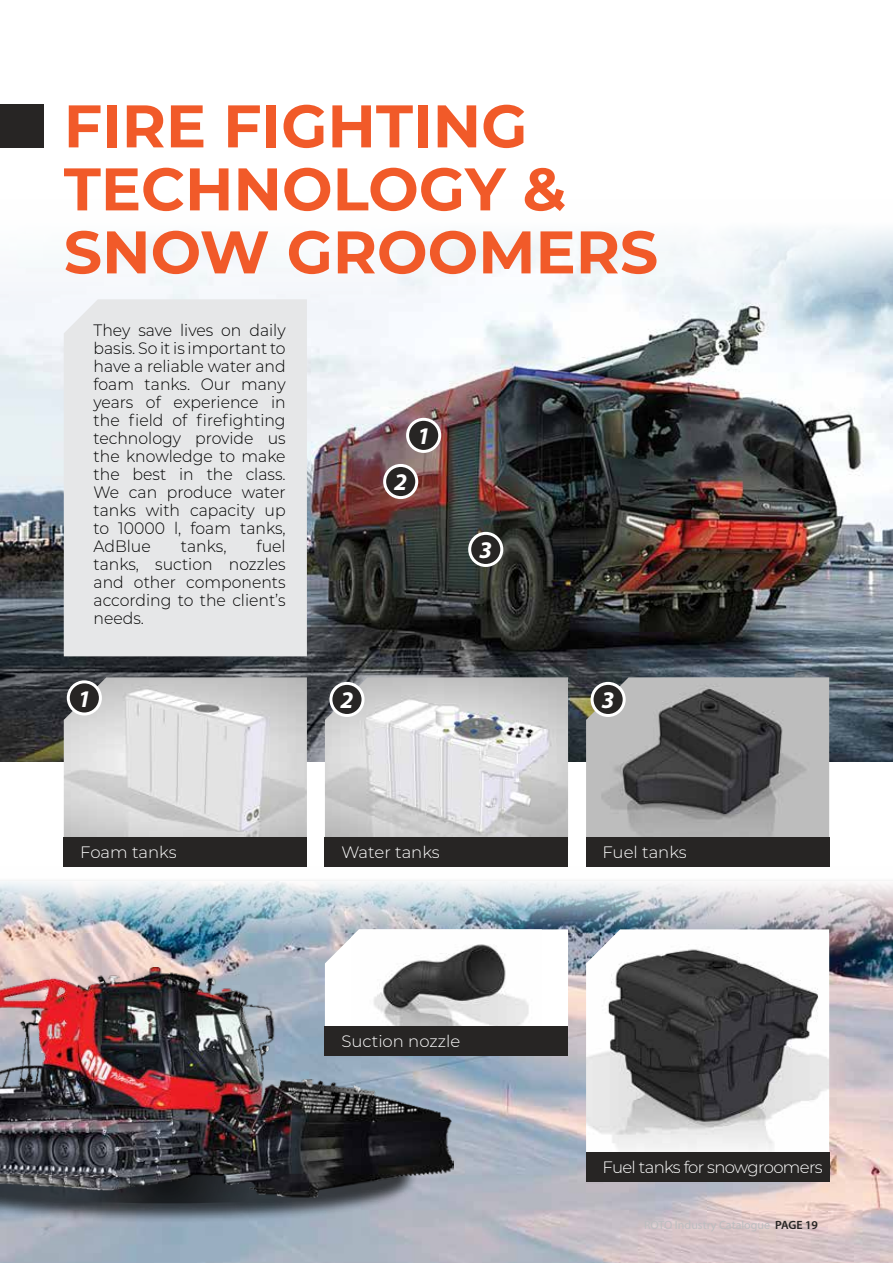
<style>
.page{position:relative;width:893px;height:1263px;background:#fff}
.page>*{position:absolute;margin:0;border:0;box-sizing:border-box;transform-origin:0 0}
.t1{font:700 60px/63px "Montserrat";color:#f15a29}
.t2{font:italic 700 24px "Myriad Pro";color:#fff}
.t3{font:300 16.5px/18px "Montserrat";color:#000;text-align:justify;scale:.95 1}
.t4{font:300 16.5px "Montserrat";letter-spacing:-.015em;color:#fff}
.t5{font:300 16.5px "Montserrat";letter-spacing:-.04em;color:#fff}
.t6{font:12px "Myriad Pro";color:#bcbec0}
.s1{font-weight:600;color:#272524}
</style>
<div class="page">
<img style="left:0;top:229px;width:893px;height:532px">
<img style="left:0;top:882px;width:893px;height:381px">
<img style="left:586px;top:929px;width:243px;height:223px">
<img style="left:586px;top:677px;width:243px;height:160px">
<div style="left:64px;top:299px;width:243px;height:357px;background:#e6e7e8"></div>
<img style="left:325px;top:677px;width:243px;height:160px">
<img style="left:64px;top:677px;width:243px;height:160px">
<svg style="left:325px;top:929px;width:243px;height:97px"></svg>
<img style="left:351px;top:929px;width:191px;height:97px">
<div style="left:64px;top:837px;width:243px;height:29px;background:#272524"></div>
<div style="left:325px;top:837px;width:243px;height:29px;background:#272524"></div>
<div style="left:586px;top:837px;width:243px;height:29px;background:#272524"></div>
<div style="left:325px;top:1026px;width:243px;height:29px;background:#272524"></div>
<div style="left:586px;top:1152px;width:243px;height:29px;background:#272524"></div>
<div style="left:0;top:1126px;width:418px;height:97px;background:#000;opacity:.75"></div>
<img style="left:0;top:967px;width:453px;height:237px">
<div style="left:408px;top:419px;width:32px;height:32px;background:#272524;border-radius:50%"></div>
<div style="left:406px;top:418px;width:35px;height:35px;border:3px solid #fff;border-radius:50%"></div>
<div style="left:385px;top:465px;width:32px;height:33px;background:#272524;border-radius:50%"></div>
<div style="left:383px;top:464px;width:35px;height:35px;border:3px solid #fff;border-radius:50%"></div>
<div style="left:470px;top:533px;width:32px;height:32px;background:#272524;border-radius:50%"></div>
<div style="left:468px;top:532px;width:35px;height:35px;border:3px solid #fff;border-radius:50%"></div>
<div style="left:68px;top:682px;width:32px;height:32px;background:#272524;border-radius:50%"></div>
<div style="left:67px;top:680px;width:35px;height:35px;border:3px solid #fff;border-radius:50%"></div>
<div style="left:331px;top:683px;width:32px;height:32px;background:#272524;border-radius:50%"></div>
<div style="left:329px;top:682px;width:36px;height:35px;border:3px solid #fff;border-radius:50%"></div>
<div style="left:592px;top:683px;width:32px;height:32px;background:#272524;border-radius:50%"></div>
<div style="left:591px;top:682px;width:35px;height:35px;border:3px solid #fff;border-radius:50%"></div>
<div style="left:0;top:104px;width:44px;height:44px;background:#272524"></div>
<h1 class="t1" style="left:64px;top:92px;width:596px">FIRE FIGHTING<br>TECHNOLOGY &amp;<br>SNOW GROOMERS</h1>
<p class="t3" style="left:94px;top:321px;width:204px">They save lives on daily basis. So it is important to have a reliable water and foam tanks. Our many years of experience in the field of firefighting technology provide us the knowledge to make the best in the class.<br>We can produce water tanks with capacity up to 10000 l, foam tanks, AdBlue</p>
<p class="t3" style="left:94px;top:537px;width:204px;text-indent:163px">fuel tanks, suction nozzles and other components according to the client’s needs.</p>
<p class="t3" style="left:181px;top:537px;width:49px">tanks,</p>
<h2 class="t2" style="left:394px;top:466px;width:14px">2</h2>
<h2 class="t2" style="left:417px;top:421px;width:14px">1</h2>
<h2 class="t2" style="left:479px;top:534px;width:14px">3</h2>
<h2 class="t2" style="left:78px;top:683px;width:14px">1</h2>
<h2 class="t2" style="left:340px;top:684px;width:14px">2</h2>
<h2 class="t2" style="left:602px;top:684px;width:14px">3</h2>
<p class="t4" style="left:80px;top:841px;width:98px">Foam tanks</p>
<p class="t4" style="left:341px;top:841px;width:100px">Water tanks</p>
<p class="t4" style="left:603px;top:841px;width:86px">Fuel tanks</p>
<p class="t4" style="left:341px;top:1030px;width:120px">Suction nozzle</p>
<p class="t5" style="left:603px;top:1156px;width:222px">Fuel tanks for snowgroomers</p>
<p class="t6" style="left:644px;top:1217px;width:175px">ROTO Industry Catalogue <span class="s1">PAGE 19</span></p>
</div>
